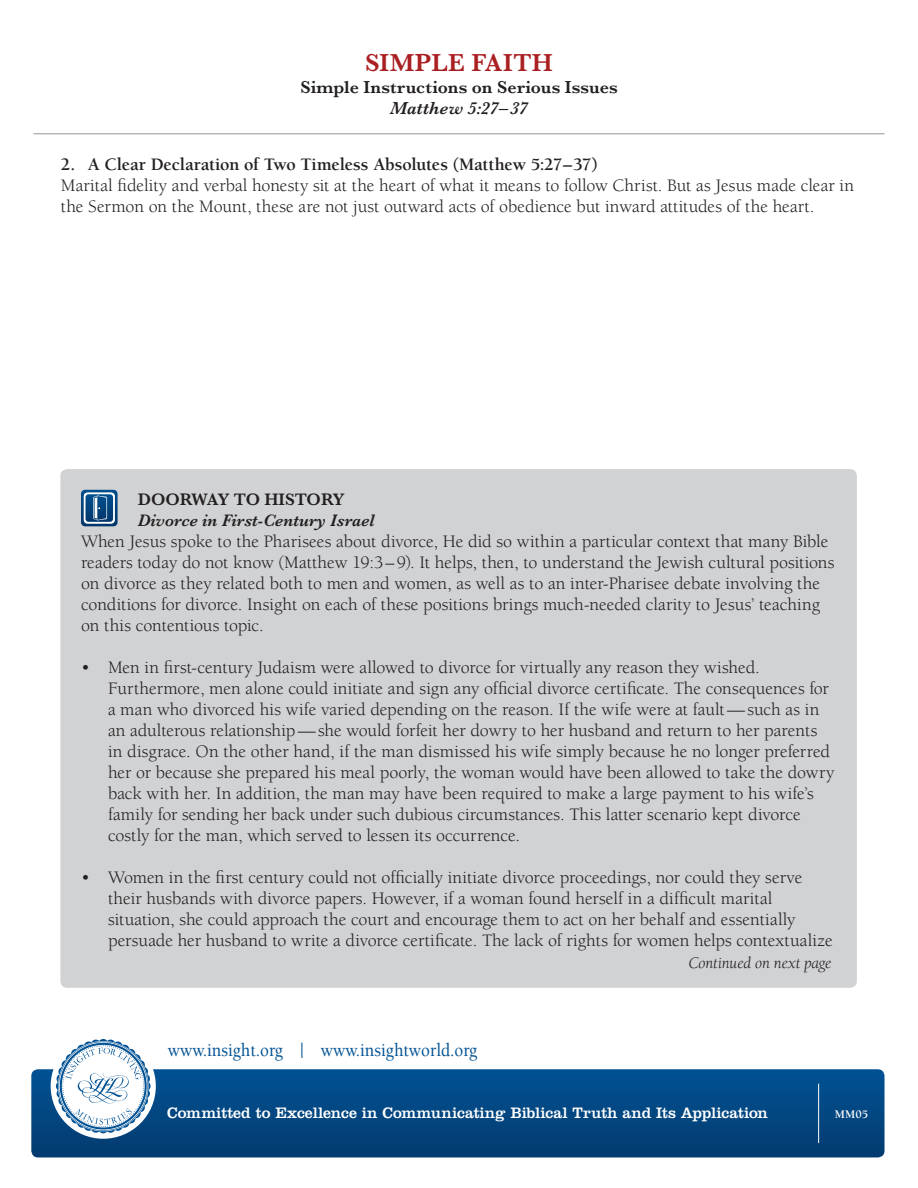
<style>
.page{position:relative;width:918px;height:1188px;background:#fff}
.page>*{position:absolute;margin:0;border:0;box-sizing:border-box;transform-origin:0 0}
.t1{font:600 25.5px "Baskerville";letter-spacing:.02em;color:#aa1f22}
.t2{font:500 18.9px "Berkeley";color:#005294;scale:.9 1}
.t3{font:18px/21px "Berkeley";color:#231f20}
.t4{font:700 18px "Berkeley";letter-spacing:-.005em;color:#231f20}
.t5{font:600 18px "Baskerville";letter-spacing:.005em;color:#231f20}
.t6{font:italic 600 18px "Baskerville";letter-spacing:.005em;color:#231f20}
.t7{font:italic 600 17.25px "Baskerville";color:#231f20}
.t8{font:600 17.25px "Baskerville";color:#231f20}
.t9{font:italic 16.5px "Berkeley";letter-spacing:-.005em;color:#231f20}
.t10{font:15.75px "Clarendon";color:#fff}
.t11{font:700 12px "Berkeley";color:#fff}
</style>
<div class="page">
<hr style="left:33px;top:133px;width:852px;height:1px;background:#939598">
<div style="left:31px;top:1069px;width:854px;height:88px;background:linear-gradient(to bottom,#015294,#043b6f);border-radius:7px"></div>
<div style="left:51px;top:1034px;width:105px;height:105px;background:#fff;border-radius:50%"></div>
<svg style="left:56px;top:1039px;width:95px;height:94px"></svg>
<hr style="left:818px;top:1084px;width:1px;height:59px;background:#fff">
<div style="left:60px;top:469px;width:797px;height:519px;background:#d1d2d4;border-radius:7px"></div>
<svg style="left:81px;top:490px;width:37px;height:36px"></svg>
<h1 class="t1" style="left:365px;top:45px;width:189px">SIMPLE FAITH</h1>
<p class="t5" style="left:300px;top:74px;width:319px">Simple Instructions on Serious Issues</p>
<p class="t6" style="left:390px;top:96px;width:139px">Matthew 5:27–37</p>
<p class="t4" style="left:61px;top:155px;width:538px">2. A Clear Declaration of Two Timeless Absolutes (Matthew 5:27–37)</p>
<p class="t3" style="left:61px;top:175px;width:795px">Marital fidelity and verbal honesty sit at the heart of what it means to follow Christ. But as Jesus made clear in the Sermon on the Mount, these are not just outward acts of obedience but inward attitudes of the heart.</p>
<p class="t8" style="left:138px;top:488px;width:208px">DOORWAY TO HISTORY</p>
<p class="t7" style="left:138px;top:509px;width:239px">Divorce in First-Century Israel</p>
<p class="t3" style="left:81px;top:532px;width:755px">When Jesus spoke to the Pharisees about divorce, He did so within a particular context that many Bible readers today do not know (Matthew 19:3–9). It helps, then, to understand the Jewish cultural positions on divorce as they related both to men and women, as well as to an inter-Pharisee debate involving the conditions for divorce. Insight on each of these positions brings much-needed clarity to Jesus’ teaching on this contentious topic.</p>
<p class="t3" style="left:108px;top:658px;width:728px;text-indent:-27px">• Men in first-century Judaism were allowed to divorce for virtually any reason they wished.<br>Furthermore, men alone could initiate and sign any official divorce certificate. The consequences for a man who divorced his wife varied depending on the reason. If the wife were at fault—such as in an adulterous relationship—she would forfeit her dowry to her husband and return to her parents in disgrace. On the other hand, if the man dismissed his wife simply because he no longer preferred her or because she prepared his meal poorly, the woman would have been allowed to take the dowry back with her. In addition, the man may have been required to make a large payment to his wife’s family for sending her back under such dubious circumstances. This latter scenario kept divorce costly for the man, which served to lessen its occurrence.</p>
<p class="t3" style="left:108px;top:868px;width:726px;text-indent:-27px">• Women in the first century could not officially initiate divorce proceedings, nor could they serve their husbands with divorce papers. However, if a woman found herself in a difficult marital situation, she could approach the court and encourage them to act on her behalf and essentially persuade her husband to write a divorce certificate. The lack of rights for women helps contextualize</p>
<p class="t2" style="left:168px;top:1040px;width:345px">www.insight.org | www.insightworld.org</p>
<p class="t9" style="left:689px;top:954px;width:145px">Continued on next page</p>
<p class="t10" style="left:167px;top:1103px;width:602px">Committed to Excellence in Communicating Biblical Truth and Its Application</p>
<p class="t11" style="left:835px;top:1108px;width:35px">MM05</p>
</div>
